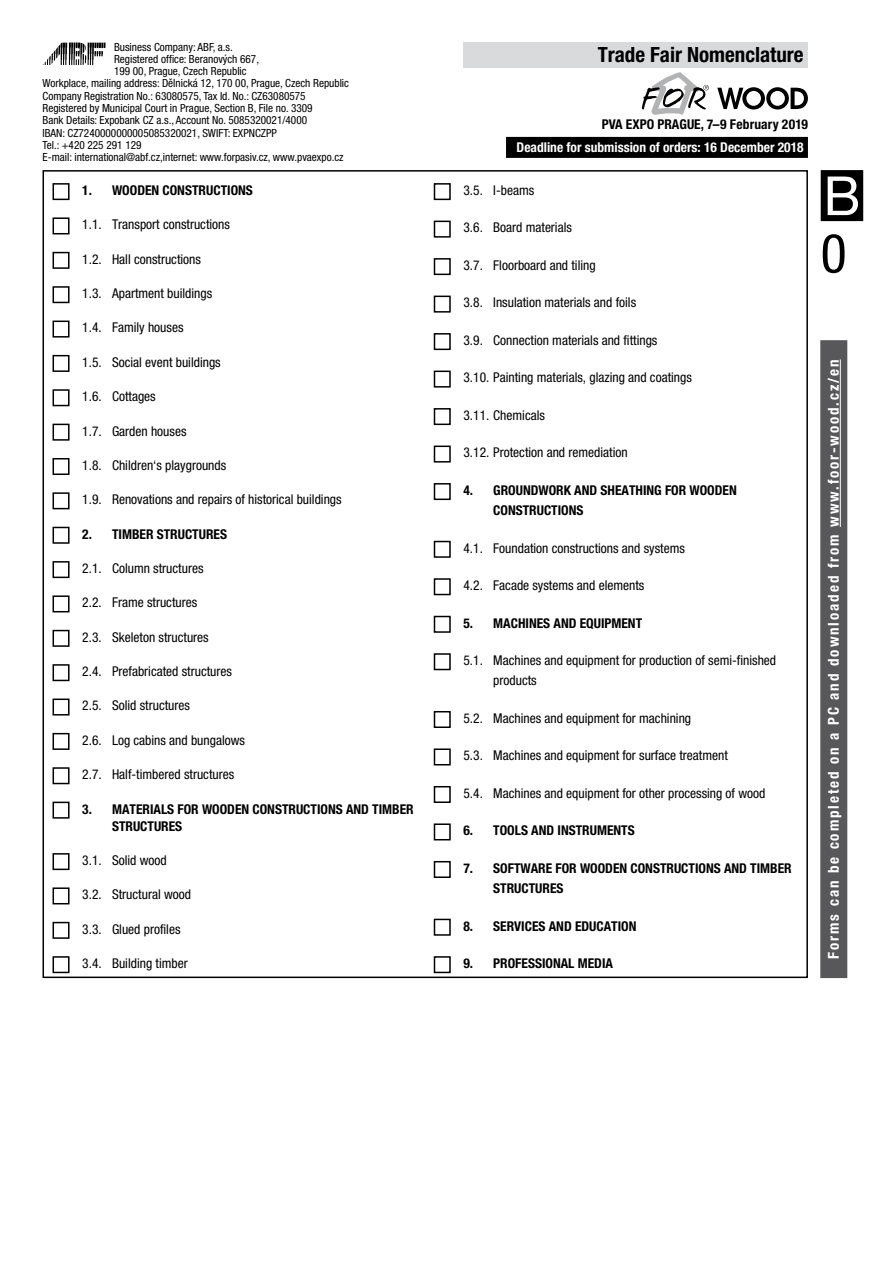
<style>
.page{position:relative;width:893px;height:1263px;background:#fff}
.page>*{position:absolute;margin:0;border:0;box-sizing:border-box;transform-origin:0 0}
.t1{font:54px "Helvetica Neue LT Pro";color:#fff}
.t2{font:condensed 54px "Helvetica Neue LT Pro";color:#000}
.t3{font:700 condensed 21px "Helvetica Neue LT Pro";color:#000}
.t4{font:700 condensed 15px "Helvetica Neue LT Pro";letter-spacing:.13em;color:#fff}
.t5{font:condensed 13.5px/20.2px "Helvetica Neue LT Pro";color:#000}
.t6{font:700 condensed 13.5px/20.2px "Helvetica Neue LT Pro";color:#000}
.t7{font:700 condensed 13.5px "Helvetica Neue LT Pro";color:#fff}
.t8{font:condensed 11.25px "Helvetica Neue LT Pro";color:#000}
</style>
<div class="page">
<div style="left:821px;top:170px;width:42px;height:51px;background:#000"></div>
<svg style="left:43px;top:42px;width:63px;height:23px"></svg>
<svg style="left:641px;top:72px;width:68px;height:43px"></svg>
<svg style="left:717px;top:87px;width:91px;height:23px"></svg>
<div style="left:820px;top:340px;width:27px;height:638px;background:#58585a"></div>
<hr style="left:840px;top:359px;width:1px;height:168px;background:#fff">
<div style="left:463px;top:43px;width:345px;height:25px;background:#d9dadb"></div>
<div style="left:506px;top:137px;width:302px;height:21px;background:#000"></div>
<div style="left:53px;top:183px;width:17px;height:17px;border:2px solid #000"></div>
<div style="left:53px;top:217px;width:17px;height:17px;border:2px solid #000"></div>
<div style="left:53px;top:252px;width:17px;height:17px;border:2px solid #000"></div>
<div style="left:53px;top:286px;width:17px;height:17px;border:2px solid #000"></div>
<div style="left:53px;top:321px;width:17px;height:17px;border:2px solid #000"></div>
<div style="left:53px;top:355px;width:17px;height:17px;border:2px solid #000"></div>
<div style="left:53px;top:389px;width:17px;height:17px;border:2px solid #000"></div>
<div style="left:53px;top:424px;width:17px;height:17px;border:2px solid #000"></div>
<div style="left:53px;top:458px;width:17px;height:17px;border:2px solid #000"></div>
<div style="left:53px;top:492px;width:17px;height:17px;border:2px solid #000"></div>
<div style="left:53px;top:527px;width:17px;height:17px;border:2px solid #000"></div>
<div style="left:53px;top:561px;width:17px;height:17px;border:2px solid #000"></div>
<div style="left:53px;top:595px;width:17px;height:17px;border:2px solid #000"></div>
<div style="left:53px;top:630px;width:17px;height:17px;border:2px solid #000"></div>
<div style="left:53px;top:664px;width:17px;height:17px;border:2px solid #000"></div>
<div style="left:53px;top:698px;width:17px;height:17px;border:2px solid #000"></div>
<div style="left:53px;top:733px;width:17px;height:17px;border:2px solid #000"></div>
<div style="left:53px;top:767px;width:17px;height:17px;border:2px solid #000"></div>
<div style="left:53px;top:802px;width:17px;height:17px;border:2px solid #000"></div>
<div style="left:53px;top:853px;width:17px;height:17px;border:2px solid #000"></div>
<div style="left:53px;top:887px;width:17px;height:17px;border:2px solid #000"></div>
<div style="left:53px;top:922px;width:17px;height:17px;border:2px solid #000"></div>
<div style="left:53px;top:956px;width:17px;height:17px;border:2px solid #000"></div>
<div style="left:434px;top:183px;width:17px;height:17px;border:2px solid #000"></div>
<div style="left:434px;top:221px;width:17px;height:17px;border:2px solid #000"></div>
<div style="left:434px;top:258px;width:17px;height:17px;border:2px solid #000"></div>
<div style="left:434px;top:296px;width:17px;height:17px;border:2px solid #000"></div>
<div style="left:434px;top:333px;width:17px;height:17px;border:2px solid #000"></div>
<div style="left:434px;top:371px;width:17px;height:17px;border:2px solid #000"></div>
<div style="left:434px;top:408px;width:17px;height:17px;border:2px solid #000"></div>
<div style="left:434px;top:446px;width:17px;height:17px;border:2px solid #000"></div>
<div style="left:434px;top:483px;width:17px;height:17px;border:2px solid #000"></div>
<div style="left:434px;top:541px;width:17px;height:17px;border:2px solid #000"></div>
<div style="left:434px;top:578px;width:17px;height:17px;border:2px solid #000"></div>
<div style="left:434px;top:616px;width:17px;height:17px;border:2px solid #000"></div>
<div style="left:434px;top:653px;width:17px;height:17px;border:2px solid #000"></div>
<div style="left:434px;top:711px;width:17px;height:17px;border:2px solid #000"></div>
<div style="left:434px;top:748px;width:17px;height:17px;border:2px solid #000"></div>
<div style="left:434px;top:786px;width:17px;height:17px;border:2px solid #000"></div>
<div style="left:434px;top:823px;width:17px;height:17px;border:2px solid #000"></div>
<div style="left:434px;top:861px;width:17px;height:17px;border:2px solid #000"></div>
<div style="left:434px;top:919px;width:17px;height:17px;border:2px solid #000"></div>
<div style="left:434px;top:956px;width:17px;height:17px;border:2px solid #000"></div>
<p class="t8" style="left:114px;top:40px;width:120px">Business Company: ABF, a.s.</p>
<p class="t8" style="left:114px;top:52px;width:147px">Registered office: Beranových 667,</p>
<p class="t8" style="left:114px;top:65px;width:134px">199 00, Prague, Czech Republic</p>
<p class="t8" style="left:43px;top:77px;width:308px">Workplace, mailing address: Dělnická 12, 170 00, Prague, Czech Republic</p>
<p class="t8" style="left:43px;top:89px;width:265px">Company Registration No.: 63080575, Tax Id. No.: CZ63080575</p>
<p class="t8" style="left:43px;top:102px;width:272px">Registered by Municipal Court in Prague, Section B, File no. 3309</p>
<p class="t8" style="left:43px;top:114px;width:266px">Bank Details: Expobank CZ a.s., Account No. 5085320021/4000</p>
<p class="t8" style="left:43px;top:126px;width:236px">IBAN: CZ7240000000005085320021, SWIFT: EXPNCZPP</p>
<p class="t8" style="left:43px;top:138px;width:101px">Tel.: +420 225 291 129</p>
<p class="t8" style="left:43px;top:151px;width:302px">E-mail: international@abf.cz,internet: www.forpasiv.cz, www.pvaexpo.cz</p>
<p class="t6" style="left:82px;top:180px;width:172px">1. WOODEN CONSTRUCTIONS</p>
<p class="t5" style="left:82px;top:214px;width:149px">1.1. Transport constructions</p>
<p class="t5" style="left:82px;top:249px;width:120px">1.2. Hall constructions</p>
<p class="t5" style="left:82px;top:283px;width:131px">1.3. Apartment buildings</p>
<p class="t5" style="left:82px;top:317px;width:103px">1.4. Family houses</p>
<p class="t5" style="left:82px;top:352px;width:140px">1.5. Social event buildings</p>
<p class="t5" style="left:82px;top:386px;width:75px">1.6. Cottages</p>
<p class="t5" style="left:82px;top:420px;width:106px">1.7. Garden houses</p>
<p class="t5" style="left:82px;top:455px;width:145px">1.8. Children‘s playgrounds</p>
<p class="t5" style="left:82px;top:489px;width:261px">1.9. Renovations and repairs of historical buildings</p>
<p class="t6" style="left:82px;top:523px;width:146px">2. TIMBER STRUCTURES</p>
<p class="t5" style="left:82px;top:558px;width:123px">2.1. Column structures</p>
<p class="t5" style="left:82px;top:592px;width:116px">2.2. Frame structures</p>
<p class="t5" style="left:82px;top:627px;width:128px">2.3. Skeleton structures</p>
<p class="t5" style="left:82px;top:661px;width:151px">2.4. Prefabricated structures</p>
<p class="t5" style="left:82px;top:695px;width:109px">2.5. Solid structures</p>
<p class="t5" style="left:82px;top:730px;width:164px">2.6. Log cabins and bungalows</p>
<p class="t5" style="left:82px;top:764px;width:153px">2.7. Half-timbered structures</p>
<p class="t6" style="left:112px;top:800px;width:303px;line-height:17.1px;text-indent:-30px">3. MATERIALS FOR WOODEN CONSTRUCTIONS AND TIMBER<br>STRUCTURES</p>
<p class="t5" style="left:82px;top:850px;width:86px">3.1. Solid wood</p>
<p class="t5" style="left:82px;top:884px;width:110px">3.2. Structural wood</p>
<p class="t5" style="left:82px;top:919px;width:100px">3.3. Glued profiles</p>
<p class="t5" style="left:82px;top:953px;width:107px">3.4. Building timber</p>
<h2 class="t3" style="left:598px;top:42px;width:207px">Trade Fair Nomenclature</h2>
<p class="t6" style="left:602px;top:114px;width:208px">PVA EXPO PRAGUE, 7–9 February 2019</p>
<p class="t7" style="left:517px;top:139px;width:289px">Deadline for submission of orders: 16 December 2018</p>
<p class="t5" style="left:463px;top:180px;width:72px">3.5. I-beams</p>
<p class="t5" style="left:463px;top:217px;width:110px">3.6. Board materials</p>
<p class="t5" style="left:463px;top:255px;width:134px">3.7. Floorboard and tiling</p>
<p class="t5" style="left:463px;top:292px;width:174px">3.8. Insulation materials and foils</p>
<p class="t5" style="left:463px;top:330px;width:195px">3.9. Connection materials and fittings</p>
<p class="t5" style="left:463px;top:367px;width:230px">3.10. Painting materials, glazing and coatings</p>
<p class="t5" style="left:463px;top:405px;width:83px">3.11. Chemicals</p>
<p class="t5" style="left:463px;top:442px;width:166px">3.12. Protection and remediation</p>
<p class="t6" style="left:493px;top:480px;width:245px;text-indent:-30px">4. GROUNDWORK AND SHEATHING FOR WOODEN<br>CONSTRUCTIONS</p>
<p class="t5" style="left:463px;top:538px;width:223px">4.1. Foundation constructions and systems</p>
<p class="t5" style="left:463px;top:575px;width:182px">4.2. Facade systems and elements</p>
<p class="t6" style="left:463px;top:612px;width:180px">5. MACHINES AND EQUIPMENT</p>
<p class="t5" style="left:493px;top:650px;width:284px;text-indent:-30px">5.1. Machines and equipment for production of semi-finished products</p>
<p class="t5" style="left:463px;top:708px;width:229px">5.2. Machines and equipment for machining</p>
<p class="t5" style="left:463px;top:745px;width:266px">5.3. Machines and equipment for surface treatment</p>
<p class="t5" style="left:463px;top:783px;width:303px">5.4. Machines and equipment for other processing of wood</p>
<p class="t6" style="left:463px;top:820px;width:173px">6. TOOLS AND INSTRUMENTS</p>
<p class="t6" style="left:493px;top:858px;width:300px;text-indent:-30px">7. SOFTWARE FOR WOODEN CONSTRUCTIONS AND TIMBER<br>STRUCTURES</p>
<p class="t6" style="left:463px;top:915px;width:174px">8. SERVICES AND EDUCATION</p>
<p class="t6" style="left:463px;top:953px;width:151px">9. PROFESSIONAL MEDIA</p>
<h1 class="t1" style="left:823px;top:164px;width:38px">B</h1>
<h1 class="t2" style="left:821px;top:222px;width:27px">0</h1>
<p class="t4" style="left:824px;top:959px;width:601px;rotate:-90deg">Forms can be completed on a PC and downloaded from www.foor-wood.cz/en</p>
</div>
